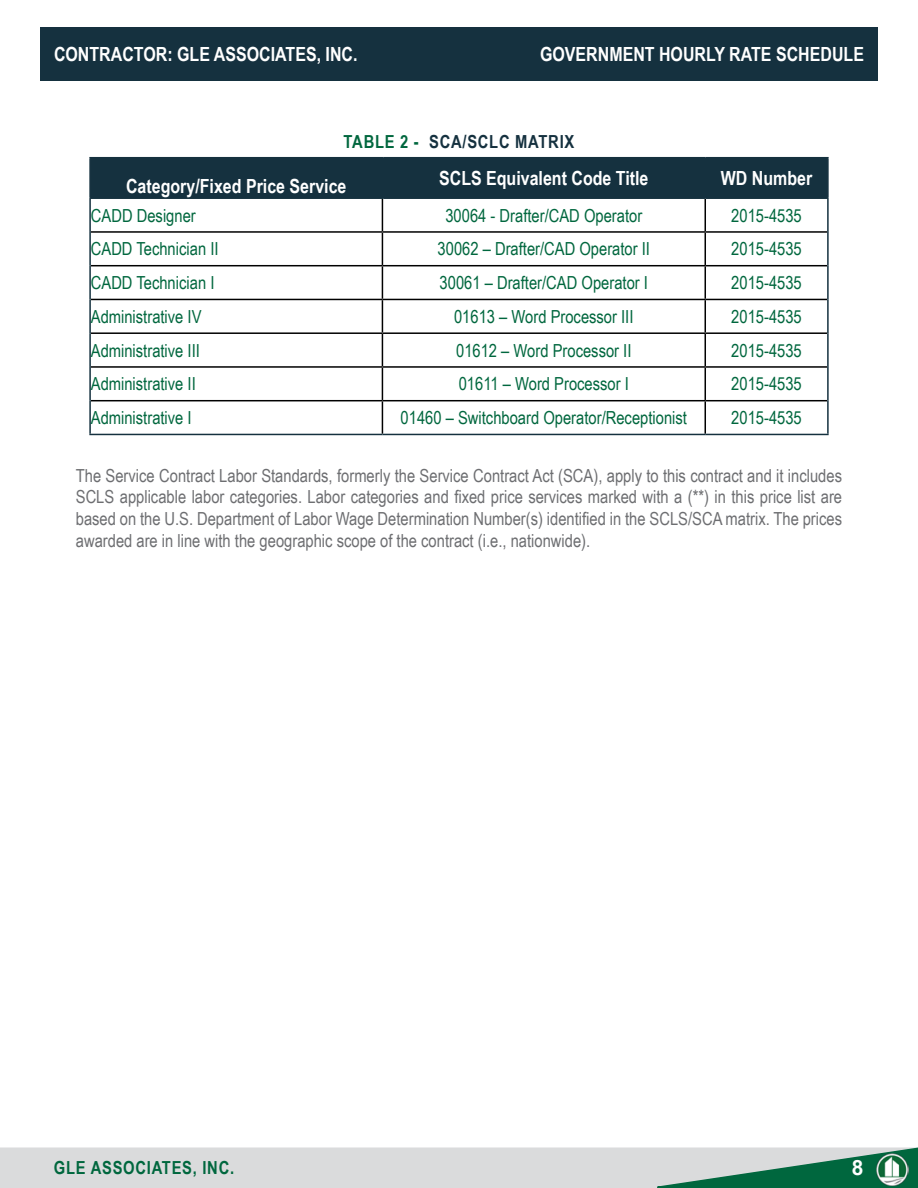
<style>
.page{position:relative;width:918px;height:1188px;background:#fff}
.page>*{position:absolute;margin:0;border:0;box-sizing:border-box;transform-origin:0 0}
.t1{font:700 21px "Arial";color:#fff}
.t2{font:700 19.5px "Arial Narrow";color:#fff}
.t3{font:18px/21.6px "Arial Narrow";color:#6d6e71;text-align:justify}
.t4{font:18px "Arial Narrow";color:#00673e}
.t5{font:700 18px "Arial Narrow";letter-spacing:.04em;color:#15313f}
.t6{font:700 18px "Arial Narrow";letter-spacing:.04em;color:#00673e}
.s1{color:#00673e}
</style>
<div class="page">
<div style="left:40px;top:27px;width:838px;height:53px;background:#15313f"></div>
<div style="left:0;top:1148px;width:918px;height:40px;background:#dadbdc"></div>
<svg style="left:637px;top:1147px;width:281px;height:41px"></svg>
<img style="left:876px;top:1154px;width:32px;height:31px">
<div style="left:91px;top:158px;width:736px;height:39px;background:#15313f"></div>
<hr style="left:382px;top:199px;width:1px;height:32px;background:#000">
<hr style="left:705px;top:199px;width:1px;height:32px;background:#000">
<hr style="left:91px;top:231px;width:291px;height:2px;background:#000">
<hr style="left:382px;top:231px;width:323px;height:2px;background:#000">
<hr style="left:382px;top:233px;width:1px;height:32px;background:#000">
<hr style="left:705px;top:231px;width:122px;height:2px;background:#000">
<hr style="left:705px;top:233px;width:1px;height:32px;background:#000">
<hr style="left:91px;top:265px;width:291px;height:1px;background:#000">
<hr style="left:382px;top:265px;width:323px;height:1px;background:#000">
<hr style="left:382px;top:266px;width:1px;height:33px;background:#000">
<hr style="left:705px;top:265px;width:122px;height:1px;background:#000">
<hr style="left:705px;top:266px;width:1px;height:33px;background:#000">
<hr style="left:91px;top:299px;width:291px;height:1px;background:#000">
<hr style="left:382px;top:299px;width:323px;height:1px;background:#000">
<hr style="left:382px;top:300px;width:1px;height:32px;background:#000">
<hr style="left:705px;top:299px;width:122px;height:1px;background:#000">
<hr style="left:705px;top:300px;width:1px;height:32px;background:#000">
<hr style="left:91px;top:332px;width:291px;height:2px;background:#000">
<hr style="left:382px;top:332px;width:323px;height:2px;background:#000">
<hr style="left:382px;top:334px;width:1px;height:32px;background:#000">
<hr style="left:705px;top:332px;width:122px;height:2px;background:#000">
<hr style="left:705px;top:334px;width:1px;height:32px;background:#000">
<hr style="left:91px;top:366px;width:291px;height:2px;background:#000">
<hr style="left:382px;top:366px;width:323px;height:2px;background:#000">
<hr style="left:382px;top:368px;width:1px;height:32px;background:#000">
<hr style="left:705px;top:366px;width:122px;height:2px;background:#000">
<hr style="left:705px;top:368px;width:1px;height:32px;background:#000">
<hr style="left:91px;top:400px;width:291px;height:1px;background:#000">
<hr style="left:382px;top:400px;width:323px;height:1px;background:#000">
<hr style="left:382px;top:401px;width:1px;height:33px;background:#000">
<hr style="left:705px;top:400px;width:122px;height:1px;background:#000">
<hr style="left:705px;top:401px;width:1px;height:33px;background:#000">
<hr style="left:383px;top:157px;width:322px;height:1px;background:#15313f">
<hr style="left:705px;top:157px;width:124px;height:1px;background:#15313f">
<hr style="left:705px;top:158px;width:1px;height:39px;background:#15313f">
<hr style="left:383px;top:197px;width:322px;height:2px;background:#15313f">
<hr style="left:705px;top:197px;width:124px;height:2px;background:#15313f">
<hr style="left:89px;top:157px;width:294px;height:1px;background:#15313f">
<hr style="left:382px;top:158px;width:1px;height:39px;background:#15313f">
<hr style="left:89px;top:197px;width:294px;height:2px;background:#15313f">
<hr style="left:89px;top:158px;width:2px;height:39px;background:#15313f">
<hr style="left:827px;top:158px;width:2px;height:39px;background:#15313f">
<hr style="left:89px;top:199px;width:2px;height:33px;background:#15313f">
<hr style="left:827px;top:199px;width:2px;height:33px;background:#15313f">
<hr style="left:89px;top:232px;width:2px;height:34px;background:#15313f">
<hr style="left:827px;top:232px;width:2px;height:34px;background:#15313f">
<hr style="left:89px;top:266px;width:2px;height:33px;background:#15313f">
<hr style="left:827px;top:266px;width:2px;height:33px;background:#15313f">
<hr style="left:89px;top:299px;width:2px;height:34px;background:#15313f">
<hr style="left:827px;top:299px;width:2px;height:34px;background:#15313f">
<hr style="left:89px;top:333px;width:2px;height:34px;background:#15313f">
<hr style="left:827px;top:333px;width:2px;height:34px;background:#15313f">
<hr style="left:89px;top:367px;width:2px;height:34px;background:#15313f">
<hr style="left:827px;top:367px;width:2px;height:34px;background:#15313f">
<hr style="left:89px;top:401px;width:2px;height:33px;background:#15313f">
<hr style="left:827px;top:401px;width:2px;height:33px;background:#15313f">
<hr style="left:89px;top:434px;width:293px;height:1px;background:#15313f">
<hr style="left:382px;top:434px;width:323px;height:1px;background:#15313f">
<hr style="left:705px;top:434px;width:124px;height:1px;background:#15313f">
<p class="t2" style="left:54px;top:39px;width:305px">CONTRACTOR: GLE ASSOCIATES, INC.</p>
<p class="t2" style="left:540px;top:39px;width:325px">GOVERNMENT HOURLY RATE SCHEDULE</p>
<p class="t5" style="left:344px;top:128px;width:232px"><span class="s1">TABLE 2 -</span> SCA/SCLC MATRIX</p>
<p class="t2" style="left:126px;top:172px;width:222px">Category/Fixed Price Service</p>
<p class="t2" style="left:439px;top:163px;width:211px">SCLS Equivalent Code Title</p>
<p class="t2" style="left:721px;top:163px;width:93px">WD Number</p>
<p class="t4" style="left:91px;top:202px;width:106px">CADD Designer</p>
<p class="t4" style="left:445px;top:202px;width:198px">30064 - Drafter/CAD Operator</p>
<p class="t4" style="left:731px;top:202px;width:72px">2015-4535</p>
<p class="t4" style="left:91px;top:236px;width:129px">CADD Technician II</p>
<p class="t4" style="left:438px;top:236px;width:214px">30062 – Drafter/CAD Operator II</p>
<p class="t4" style="left:731px;top:236px;width:72px">2015-4535</p>
<p class="t4" style="left:91px;top:270px;width:125px">CADD Technician I</p>
<p class="t4" style="left:440px;top:270px;width:210px">30061 – Drafter/CAD Operator I</p>
<p class="t4" style="left:731px;top:270px;width:72px">2015-4535</p>
<p class="t4" style="left:91px;top:303px;width:112px">Administrative IV</p>
<p class="t4" style="left:454px;top:303px;width:181px">01613 – Word Processor III</p>
<p class="t4" style="left:731px;top:303px;width:72px">2015-4535</p>
<p class="t4" style="left:91px;top:337px;width:111px">Administrative III</p>
<p class="t4" style="left:456px;top:337px;width:177px">01612 – Word Processor II</p>
<p class="t4" style="left:731px;top:337px;width:72px">2015-4535</p>
<p class="t4" style="left:91px;top:371px;width:106px">Administrative II</p>
<p class="t4" style="left:459px;top:371px;width:172px">01611 – Word Processor I</p>
<p class="t4" style="left:731px;top:371px;width:72px">2015-4535</p>
<p class="t4" style="left:91px;top:405px;width:102px">Administrative I</p>
<p class="t4" style="left:401px;top:405px;width:288px">01460 – Switchboard Operator/Receptionist</p>
<p class="t4" style="left:731px;top:405px;width:72px">2015-4535</p>
<p class="t3" style="left:76px;top:464px;width:768px">The Service Contract Labor Standards, formerly the Service Contract Act (SCA), apply to this contract and it includes SCLS applicable labor categories. Labor categories and fixed price services marked with a (**) in this price list are based on the U.S. Department of Labor Wage Determination Number(s) identified in the SCLS/SCA matrix. The prices awarded are in line with the geographic scope of the contract (i.e., nationwide).</p>
<p class="t6" style="left:54px;top:1154px;width:182px">GLE ASSOCIATES, INC.</p>
<p class="t1" style="left:852px;top:1153px;width:13px">8</p>
</div>
